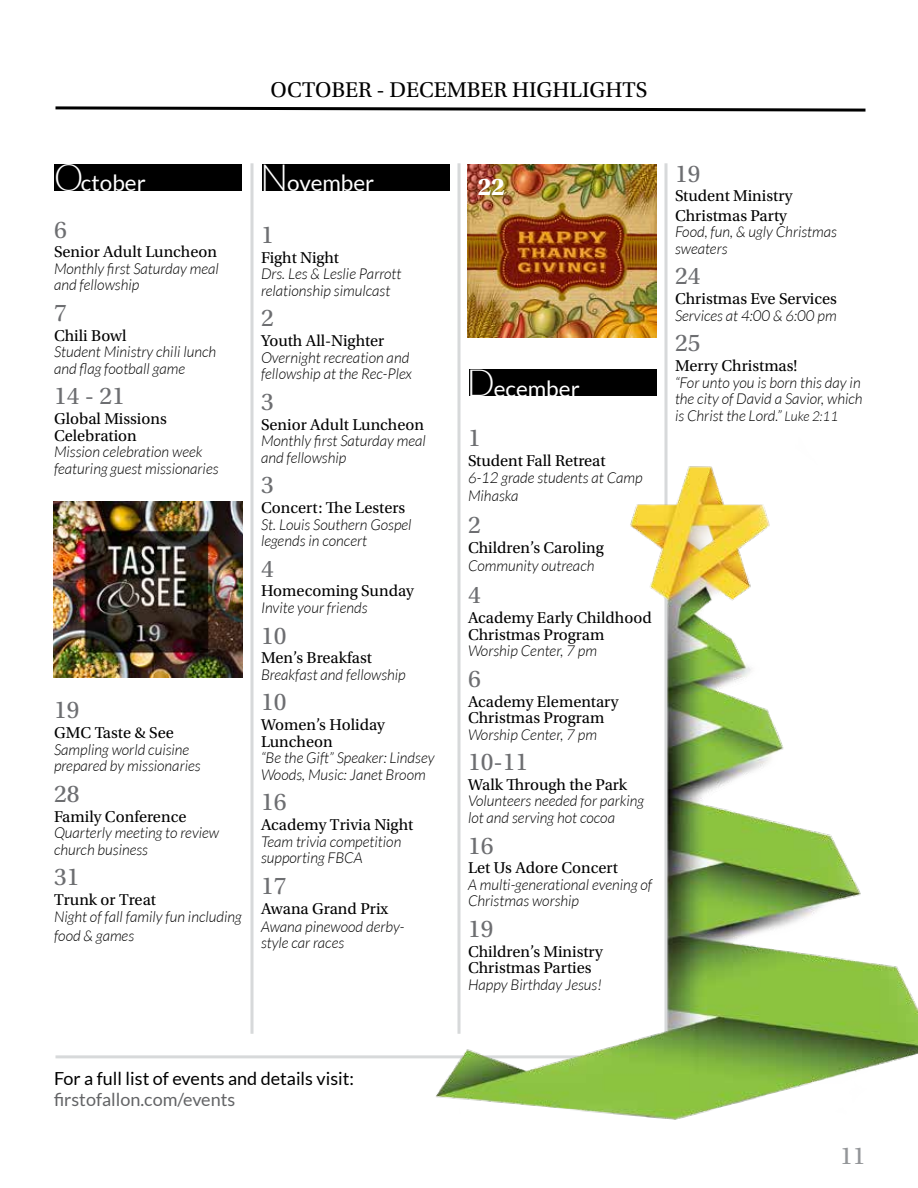
<style>
.page{position:relative;width:918px;height:1188px;background:#fff}
.page>*{position:absolute;margin:0;border:0;box-sizing:border-box;transform-origin:0 0}
.t1{font:25.5px "Utopia Std";color:#6d6e71}
.t2{font:700 25.5px "Utopia Std";color:#fff}
.t3{font:25.5px "Utopia Std";color:#939598}
.t4{font:22.5px "Utopia Std";color:#000}
.t5{font:22.5px "Lato";color:#fff}
.t6{font:18px "Lato";color:#000}
.t7{font:18px "Lato";color:#636466}
.t8{font:16.5px/16.5px "Utopia Std";color:#000}
.t9{font:italic 300 15px/16.5px "Lato";color:#000}
.s1{font-weight:300;font-size:37.5px}
.s2{font-size:13.5px}
</style>
<div class="page">
<img style="left:468px;top:165px;width:189px;height:172px">
<svg style="left:55px;top:106px;width:811px;height:6px"></svg>
<svg style="left:250px;top:163px;width:4px;height:871px;fill:#e6e7e8"></svg>
<hr style="left:458px;top:163px;width:2px;height:871px;background:#d7d9da">
<svg style="left:664px;top:163px;width:4px;height:274px"></svg>
<hr style="left:55px;top:1055px;width:811px;height:3px;background:#d7d9da">
<img style="left:54px;top:501px;width:189px;height:177px">
<div style="left:55px;top:164px;width:187px;height:27px;background:#000"></div>
<div style="left:262px;top:164px;width:188px;height:27px;background:#000"></div>
<div style="left:469px;top:370px;width:188px;height:26px;background:#000"></div>
<img style="left:346px;top:437px;width:572px;height:683px">
<h2 class="t4" style="left:271px;top:77px;width:378px">OCTOBER - DECEMBER HIGHLIGHTS</h2>
<h2 class="t5" style="left:54px;top:170px;width:94px"><span class="s1">O</span>ctober</h2>
<h2 class="t5" style="left:260px;top:170px;width:116px"><span class="s1">N</span>ovember</h2>
<h1 class="t1" style="left:54px;top:216px;width:14px">6</h1>
<p class="t8" style="left:54px;top:244px;width:165px">Senior Adult Luncheon</p>
<p class="t9" style="left:54px;top:261px;width:166px">Monthly first Saturday meal and fellowship</p>
<h1 class="t1" style="left:54px;top:299px;width:14px">7</h1>
<p class="t8" style="left:54px;top:327px;width:74px">Chili Bowl</p>
<p class="t9" style="left:54px;top:344px;width:164px">Student Ministry chili lunch and flag football game</p>
<h1 class="t1" style="left:54px;top:382px;width:72px">14 - 21</h1>
<p class="t8" style="left:54px;top:411px;width:114px">Global Missions<br>Celebration</p>
<p class="t9" style="left:54px;top:444px;width:166px">Mission celebration week featuring guest missionaries</p>
<h1 class="t1" style="left:54px;top:696px;width:27px">19</h1>
<p class="t8" style="left:54px;top:725px;width:122px">GMC Taste &amp; See</p>
<p class="t9" style="left:54px;top:742px;width:148px">Sampling world cuisine prepared by missionaries</p>
<h1 class="t1" style="left:54px;top:780px;width:27px">28</h1>
<p class="t8" style="left:54px;top:808px;width:134px">Family Conference</p>
<p class="t9" style="left:54px;top:825px;width:167px">Quarterly meeting to review church business</p>
<h1 class="t1" style="left:54px;top:863px;width:27px">31</h1>
<p class="t8" style="left:54px;top:892px;width:103px">Trunk or Treat</p>
<p class="t9" style="left:54px;top:907px;width:189px;line-height:19.8px">Night of fall family fun including food &amp; games</p>
<h1 class="t1" style="left:261px;top:221px;width:14px">1</h1>
<p class="t8" style="left:261px;top:250px;width:80px">Fight Night</p>
<p class="t9" style="left:261px;top:266px;width:142px">Drs. Les &amp; Leslie Parrott relationship simulcast</p>
<h1 class="t1" style="left:261px;top:304px;width:14px">2</h1>
<p class="t8" style="left:261px;top:333px;width:125px">Youth All-Nighter</p>
<p class="t9" style="left:261px;top:350px;width:152px">Overnight recreation and fellowship at the Rec-Plex</p>
<h1 class="t1" style="left:261px;top:388px;width:14px">3</h1>
<p class="t8" style="left:261px;top:416px;width:165px">Senior Adult Luncheon</p>
<p class="t9" style="left:261px;top:433px;width:166px">Monthly first Saturday meal and fellowship</p>
<h1 class="t1" style="left:261px;top:471px;width:14px">3</h1>
<p class="t8" style="left:261px;top:500px;width:146px">Concert: The Lesters</p>
<p class="t9" style="left:261px;top:516px;width:152px">St. Louis Southern Gospel legends in concert</p>
<h1 class="t1" style="left:261px;top:555px;width:14px">4</h1>
<p class="t8" style="left:261px;top:583px;width:154px">Homecoming Sunday</p>
<p class="t9" style="left:261px;top:600px;width:108px">Invite your friends</p>
<h1 class="t1" style="left:261px;top:622px;width:27px">10</h1>
<p class="t8" style="left:261px;top:650px;width:112px">Men’s Breakfast</p>
<p class="t9" style="left:261px;top:667px;width:146px">Breakfast and fellowship</p>
<h1 class="t1" style="left:261px;top:688px;width:27px">10</h1>
<p class="t8" style="left:261px;top:717px;width:125px">Women’s Holiday<br>Luncheon</p>
<p class="t9" style="left:261px;top:750px;width:175px">“Be the Gift” Speaker: Lindsey<br>Woods, Music: Janet Broom</p>
<h1 class="t1" style="left:261px;top:788px;width:27px">16</h1>
<p class="t8" style="left:261px;top:817px;width:154px">Academy Trivia Night</p>
<p class="t9" style="left:261px;top:834px;width:142px">Team trivia competition supporting FBCA</p>
<h1 class="t1" style="left:261px;top:872px;width:27px">17</h1>
<p class="t8" style="left:261px;top:900px;width:129px">Awana Grand Prix</p>
<p class="t9" style="left:261px;top:918px;width:145px">Awana pinewood derby&shy;style car races</p>
<h1 class="t2" style="left:478px;top:172px;width:29px">22</h1>
<h2 class="t5" style="left:467px;top:376px;width:115px"><span class="s1">D</span>ecember</h2>
<h1 class="t1" style="left:468px;top:424px;width:14px">1</h1>
<p class="t8" style="left:468px;top:453px;width:139px">Student Fall Retreat</p>
<p class="t9" style="left:468px;top:469px;width:176px;line-height:18.3px">6-12 grade students at Camp<br>Mihaska</p>
<h1 class="t1" style="left:468px;top:511px;width:14px">2</h1>
<p class="t8" style="left:468px;top:540px;width:137px">Children’s Caroling</p>
<p class="t9" style="left:468px;top:558px;width:128px">Community outreach</p>
<h1 class="t1" style="left:468px;top:581px;width:14px">4</h1>
<p class="t8" style="left:468px;top:610px;width:185px">Academy Early Childhood<br>Christmas Program</p>
<p class="t9" style="left:468px;top:643px;width:131px">Worship Center, 7 pm</p>
<h1 class="t1" style="left:468px;top:665px;width:14px">6</h1>
<p class="t8" style="left:468px;top:693px;width:152px">Academy Elementary<br>Christmas Program</p>
<p class="t9" style="left:468px;top:726px;width:131px">Worship Center, 7 pm</p>
<h1 class="t1" style="left:468px;top:748px;width:62px">10-11</h1>
<p class="t8" style="left:468px;top:777px;width:161px">Walk Through the Park</p>
<p class="t9" style="left:468px;top:793px;width:178px">Volunteers needed for parking lot and serving hot cocoa</p>
<h1 class="t1" style="left:468px;top:832px;width:27px">16</h1>
<p class="t8" style="left:468px;top:860px;width:151px">Let Us Adore Concert</p>
<p class="t9" style="left:468px;top:877px;width:186px">A multi-generational evening of<br>Christmas worship</p>
<h1 class="t1" style="left:468px;top:915px;width:27px">19</h1>
<p class="t8" style="left:468px;top:943px;width:136px">Children’s Ministry<br>Christmas Parties</p>
<p class="t9" style="left:468px;top:977px;width:135px">Happy Birthday Jesus!</p>
<h1 class="t1" style="left:675px;top:160px;width:27px">19</h1>
<p class="t8" style="left:675px;top:187px;width:119px;line-height:19.5px">Student Ministry<br>Christmas Party</p>
<p class="t9" style="left:675px;top:224px;width:163px">Food, fun, &amp; ugly Christmas sweaters</p>
<h1 class="t1" style="left:675px;top:262px;width:27px">24</h1>
<p class="t8" style="left:675px;top:291px;width:164px">Christmas Eve Services</p>
<p class="t9" style="left:675px;top:308px;width:163px">Services at 4:00 &amp; 6:00 pm</p>
<h1 class="t1" style="left:675px;top:329px;width:27px">25</h1>
<p class="t8" style="left:675px;top:358px;width:124px">Merry Christmas!</p>
<p class="t9" style="left:675px;top:375px;width:189px">“For unto you is born this day in the city of David a Savior, which is Christ the Lord.” <span class="s2">Luke 2:11</span></p>
<p class="t6" style="left:54px;top:1068px;width:302px">For a full list of events and details visit:</p>
<p class="t7" style="left:54px;top:1090px;width:183px">firstofallon.com/events</p>
<h1 class="t3" style="left:840px;top:1142px;width:27px">11</h1>
</div>
